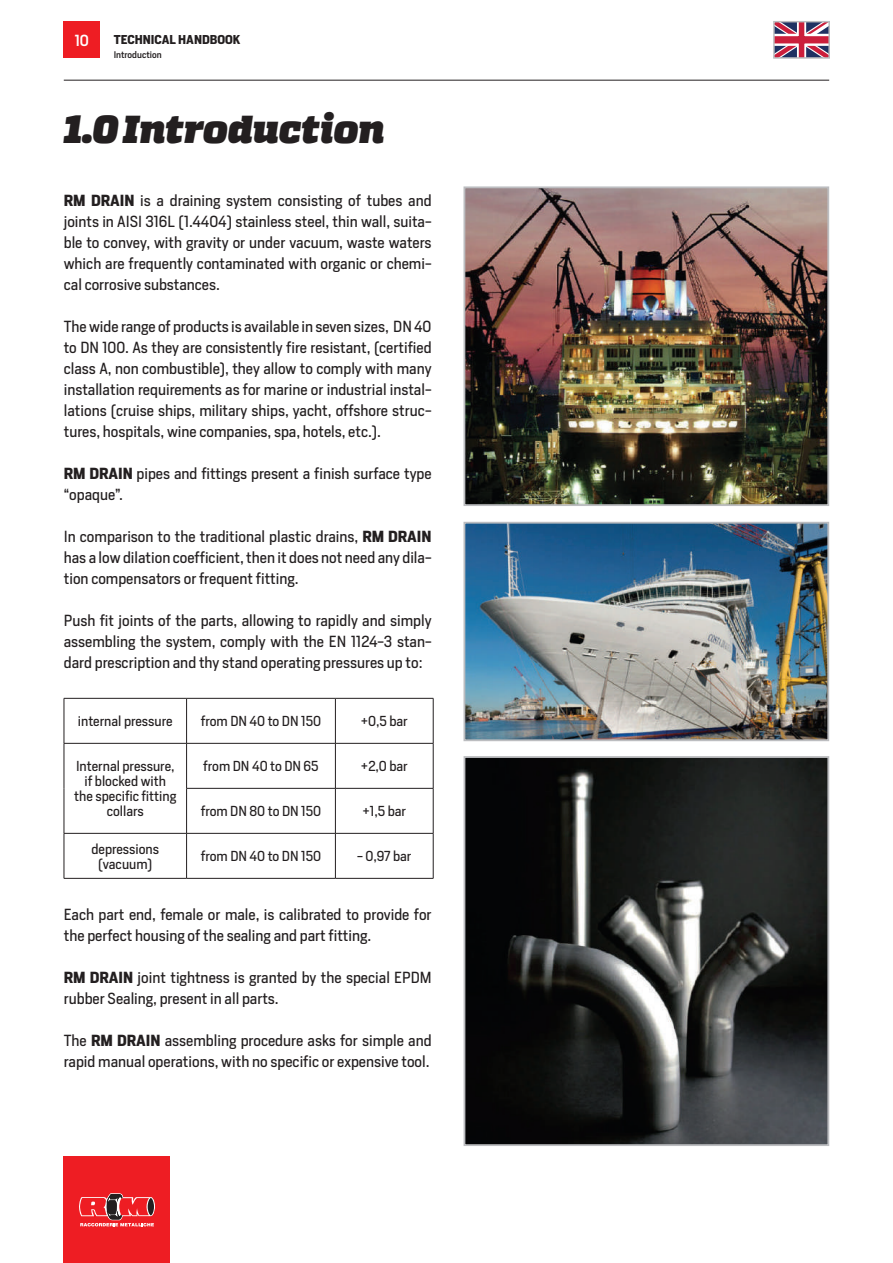
<style>
.page{position:relative;width:893px;height:1263px;background:#fff}
.page>*{position:absolute;margin:0;border:0;box-sizing:border-box;transform-origin:0 0}
.t1{font:italic 800 39px "Quadon";color:#231f20}
.t2{font:15px/21px "Heron Sans";color:#231f20;text-align:justify}
.t3{font:500 15px "Heron Sans";color:#fff}
.t4{font:13.5px/15px "Heron Sans";color:#231f20;text-align:center}
.t5{font:700 12px "Heron Sans";color:#231f20}
.t6{font:500 9px "Heron Sans";color:#231f20}
.s1{font-weight:700}
</style>
<div class="page">
<hr style="left:64px;top:80px;width:765px;height:1px;background:#231f20">
<div style="left:64px;top:1157px;width:106px;height:106px;background:#ee1d23"></div>
<svg style="left:79px;top:1193px;width:76px;height:33px"></svg>
<div style="left:64px;top:22px;width:36px;height:36px;background:#ee1d23"></div>
<svg style="left:776px;top:24px;width:51px;height:32px"></svg>
<div style="left:796px;top:22px;width:11px;height:36px;background:#fff"></div>
<svg style="left:776px;top:35px;width:51px;height:10px"></svg>
<div style="left:798px;top:22px;width:7px;height:36px;background:#cb1e3b"></div>
<div style="left:774px;top:37px;width:55px;height:6px;background:#cb1e3b"></div>
<div style="left:773px;top:21px;width:57px;height:38px;border:2px solid #bcbdc0"></div>
<img style="left:466px;top:189px;width:360px;height:314px">
<div style="left:463px;top:186px;width:366px;height:320px;border:2px solid #bcbdc0"></div>
<img style="left:466px;top:525px;width:360px;height:213px">
<div style="left:463px;top:522px;width:366px;height:219px;border:2px solid #bcbdc0"></div>
<img style="left:467px;top:759px;width:359px;height:384px">
<div style="left:464px;top:756px;width:365px;height:390px;border:2px solid #bcbdc0"></div>
<hr style="left:64px;top:698px;width:123px;height:1px;background:#231f20">
<hr style="left:64px;top:698px;width:1px;height:45px;background:#231f20">
<hr style="left:187px;top:698px;width:148px;height:1px;background:#231f20">
<hr style="left:186px;top:698px;width:1px;height:45px;background:#231f20">
<hr style="left:335px;top:698px;width:98px;height:1px;background:#231f20">
<hr style="left:335px;top:698px;width:1px;height:45px;background:#231f20">
<hr style="left:433px;top:698px;width:1px;height:45px;background:#231f20">
<hr style="left:64px;top:743px;width:123px;height:1px;background:#231f20">
<hr style="left:64px;top:743px;width:1px;height:45px;background:#231f20">
<hr style="left:64px;top:788px;width:1px;height:45px;background:#231f20">
<hr style="left:187px;top:743px;width:148px;height:1px;background:#231f20">
<hr style="left:186px;top:743px;width:1px;height:45px;background:#231f20">
<hr style="left:335px;top:743px;width:98px;height:1px;background:#231f20">
<hr style="left:335px;top:743px;width:1px;height:45px;background:#231f20">
<hr style="left:433px;top:743px;width:1px;height:45px;background:#231f20">
<hr style="left:186px;top:788px;width:149px;height:1px;background:#231f20">
<hr style="left:186px;top:788px;width:1px;height:45px;background:#231f20">
<hr style="left:335px;top:788px;width:98px;height:1px;background:#231f20">
<hr style="left:335px;top:788px;width:1px;height:45px;background:#231f20">
<hr style="left:433px;top:788px;width:1px;height:45px;background:#231f20">
<hr style="left:64px;top:833px;width:123px;height:1px;background:#231f20">
<hr style="left:64px;top:833px;width:1px;height:45px;background:#231f20">
<hr style="left:187px;top:833px;width:148px;height:1px;background:#231f20">
<hr style="left:186px;top:833px;width:1px;height:45px;background:#231f20">
<hr style="left:335px;top:833px;width:98px;height:1px;background:#231f20">
<hr style="left:335px;top:833px;width:1px;height:45px;background:#231f20">
<hr style="left:433px;top:833px;width:1px;height:45px;background:#231f20">
<hr style="left:64px;top:878px;width:123px;height:1px;background:#231f20">
<hr style="left:187px;top:878px;width:148px;height:1px;background:#231f20">
<hr style="left:335px;top:878px;width:98px;height:1px;background:#231f20">
<p class="t3" style="left:75px;top:31px;width:16px">10</p>
<p class="t5" style="left:114px;top:31px;width:128px">TECHNICAL HANDBOOK</p>
<p class="t6" style="left:114px;top:49px;width:49px">Introduction</p>
<h1 class="t1" style="left:64px;top:106px;width:323px">1.0 Introduction</h1>
<p class="t2" style="left:64px;top:190px;width:369px"><span class="s1">RM DRAIN</span> is a draining system consisting of tubes and joints in AISI 316L (1.4404) stainless steel, thin wall, suita&shy;ble to convey, with gravity or under vacuum, waste waters which are frequently contaminated with organic or chemi&shy;cal corrosive substances.</p>
<p class="t2" style="left:64px;top:316px;width:369px">The wide range of products is available in seven sizes, DN 40 to DN 100. As they are consistently fire resistant, (certified class A, non combustible), they allow to comply with many installation requirements as for marine or industrial instal&shy;lations (cruise ships, military ships, yacht, offshore struc&shy;tures, hospitals, wine companies, spa, hotels, etc.).</p>
<p class="t2" style="left:64px;top:463px;width:369px"><span class="s1">RM DRAIN</span> pipes and fittings present a finish surface type “opaque”.</p>
<p class="t2" style="left:64px;top:526px;width:369px">In comparison to the traditional plastic drains, <span class="s1">RM DRAIN </span>has a low dilation coefficient, then it does not need any dila&shy;tion compensators or frequent fitting.</p>
<p class="t2" style="left:64px;top:610px;width:369px">Push fit joints of the parts, allowing to rapidly and simply assembling the system, comply with the EN 1124-3 stan&shy;dard prescription and thy stand operating pressures up to:</p>
<p class="t4" style="left:78px;top:713px;width:96px">internal pressure</p>
<p class="t4" style="left:201px;top:713px;width:122px">from DN 40 to DN 150</p>
<p class="t4" style="left:361px;top:713px;width:48px">+0,5 bar</p>
<p class="t4" style="left:74px;top:758px;width:104px">Internal pressure, if blocked with the specific fitting collars</p>
<p class="t4" style="left:203px;top:758px;width:117px">from DN 40 to DN 65</p>
<p class="t4" style="left:361px;top:758px;width:48px">+2,0 bar</p>
<p class="t4" style="left:201px;top:803px;width:122px">from DN 80 to DN 150</p>
<p class="t4" style="left:363px;top:803px;width:45px">+1,5 bar</p>
<p class="t4" style="left:91px;top:841px;width:69px">depressions (vacuum)</p>
<p class="t4" style="left:201px;top:848px;width:122px">from DN 40 to DN 150</p>
<p class="t4" style="left:357px;top:848px;width:56px">- 0,97 bar</p>
<p class="t2" style="left:64px;top:904px;width:369px">Each part end, female or male, is calibrated to provide for the perfect housing of the sealing and part fitting.</p>
<p class="t2" style="left:64px;top:967px;width:369px"><span class="s1">RM DRAIN</span> joint tightness is granted by the special EPDM rubber Sealing, present in all parts.</p>
<p class="t2" style="left:64px;top:1030px;width:369px">The <span class="s1">RM DRAIN</span> assembling procedure asks for simple and rapid manual operations, with no specific or expensive tool.</p>
</div>
